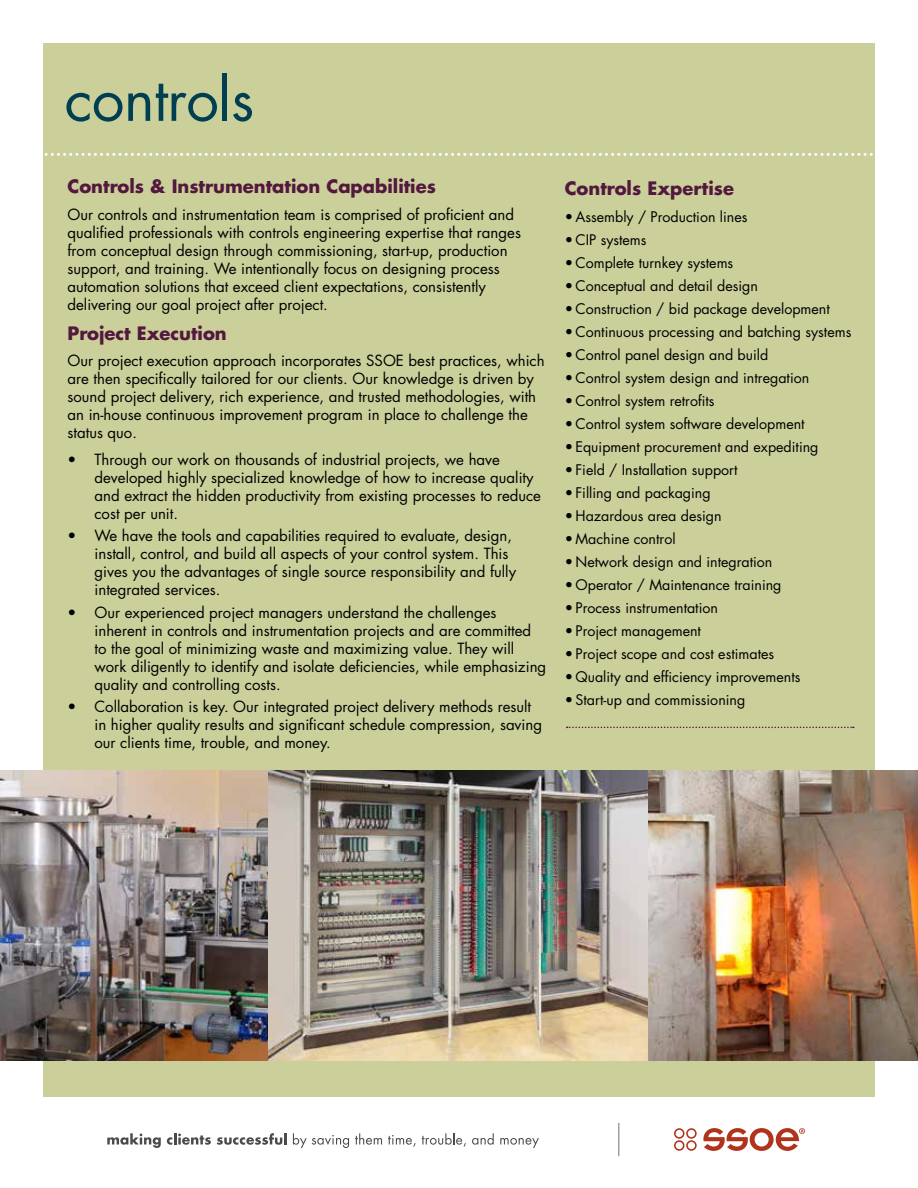
<style>
.page{position:relative;width:918px;height:1188px;background:#fff}
.page>*{position:absolute;margin:0;border:0;box-sizing:border-box;transform-origin:0 0}
.t1{font:58.2px "Futura Std";letter-spacing:-.01em;color:#003e52}
.t2{font:700 18px "Futura Std";color:#52183d}
.t3{font:15px/18px "Futura Std";color:#000}
.t4{font:14.25px "Futura Std";color:#000}
</style>
<div class="page">
<svg style="left:107px;top:1133px;width:54px;height:15px"></svg>
<svg style="left:167px;top:1133px;width:44px;height:12px"></svg>
<svg style="left:217px;top:1133px;width:70px;height:12px"></svg>
<svg style="left:293px;top:1133px;width:56px;height:15px"></svg>
<svg style="left:355px;top:1133px;width:27px;height:12px"></svg>
<svg style="left:388px;top:1135px;width:28px;height:12px"></svg>
<svg style="left:422px;top:1133px;width:44px;height:14px"></svg>
<svg style="left:472px;top:1133px;width:22px;height:12px"></svg>
<svg style="left:500px;top:1138px;width:39px;height:10px"></svg>
<hr style="left:618px;top:1123px;width:1px;height:33px;background:#727273">
<svg style="left:674px;top:1128px;width:131px;height:23px"></svg>
<div style="left:43px;top:43px;width:832px;height:1054px;background:#cbcf9a"></div>
<svg style="left:44px;top:153px;width:829px;height:3px"></svg>
<svg style="left:567px;top:727px;width:287px;height:1px"></svg>
<img style="left:0;top:771px;width:918px;height:290px">
<h1 class="t1" style="left:65px;top:62px;width:191px">controls</h1>
<p class="t2" style="left:68px;top:175px;width:370px">Controls &amp; Instrumentation Capabilities</p>
<p class="t3" style="left:68px;top:206px;width:455px">Our controls and instrumentation team is comprised of proficient and qualified professionals with controls engineering expertise that ranges from conceptual design through commissioning, start-up, production support, and training. We intentionally focus on designing process automation solutions that exceed client expectations, consistently delivering our goal project after project.</p>
<p class="t2" style="left:68px;top:321px;width:161px">Project Execution</p>
<p class="t3" style="left:68px;top:352px;width:479px">Our project execution approach incorporates SSOE best practices, which are then specifically tailored for our clients. Our knowledge is driven by sound project delivery, rich experience, and trusted methodologies, with an in-house continuous improvement program in place to challenge the status quo.</p>
<p class="t3" style="left:94px;top:451px;width:448px;text-indent:-27px">• Through our work on thousands of industrial projects, we have developed highly specialized knowledge of how to increase quality and extract the hidden productivity from existing processes to reduce cost per unit.</p>
<p class="t3" style="left:94px;top:527px;width:423px;text-indent:-27px">• We have the tools and capabilities required to evaluate, design, install, control, and build all aspects of your control system. This gives you the advantages of single source responsibility and fully integrated services.</p>
<p class="t3" style="left:94px;top:603px;width:453px;text-indent:-27px">• Our experienced project managers understand the challenges inherent in controls and instrumentation projects and are committed to the goal of minimizing waste and maximizing value. They will work diligently to identify and isolate deficiencies, while emphasizing quality and controlling costs.</p>
<p class="t3" style="left:94px;top:697px;width:449px;text-indent:-27px">• Collaboration is key. Our integrated project delivery methods result in higher quality results and significant schedule compression, saving our clients time, trouble, and money.</p>
<p class="t2" style="left:565px;top:176px;width:171px">Controls Expertise</p>
<p class="t4" style="left:565px;top:208px;width:184px">• Assembly / Production lines</p>
<p class="t4" style="left:565px;top:231px;width:83px">• CIP systems</p>
<p class="t4" style="left:565px;top:254px;width:170px">• Complete turnkey systems</p>
<p class="t4" style="left:565px;top:277px;width:195px">• Conceptual and detail design</p>
<p class="t4" style="left:565px;top:300px;width:267px">• Construction / bid package development</p>
<p class="t4" style="left:565px;top:323px;width:288px">• Continuous processing and batching systems</p>
<p class="t4" style="left:565px;top:346px;width:205px">• Control panel design and build</p>
<p class="t4" style="left:565px;top:369px;width:246px">• Control system design and intregation</p>
<p class="t4" style="left:565px;top:392px;width:151px">• Control system retrofits</p>
<p class="t4" style="left:565px;top:415px;width:241px">• Control system software development</p>
<p class="t4" style="left:565px;top:438px;width:255px">• Equipment procurement and expediting</p>
<p class="t4" style="left:565px;top:461px;width:175px">• Field / Installation support</p>
<p class="t4" style="left:565px;top:484px;width:148px">• Filling and packaging</p>
<p class="t4" style="left:565px;top:507px;width:159px">• Hazardous area design</p>
<p class="t4" style="left:565px;top:530px;width:112px">• Machine control</p>
<p class="t4" style="left:565px;top:553px;width:209px">• Network design and integration</p>
<p class="t4" style="left:565px;top:576px;width:218px">• Operator / Maintenance training</p>
<p class="t4" style="left:565px;top:599px;width:155px">• Process instrumentation</p>
<p class="t4" style="left:565px;top:622px;width:138px">• Project management</p>
<p class="t4" style="left:565px;top:644px;width:211px">• Project scope and cost estimates</p>
<p class="t4" style="left:565px;top:667px;width:237px">• Quality and efficiency improvements</p>
<p class="t4" style="left:565px;top:690px;width:182px">• Start-up and commissioning</p>
</div>
